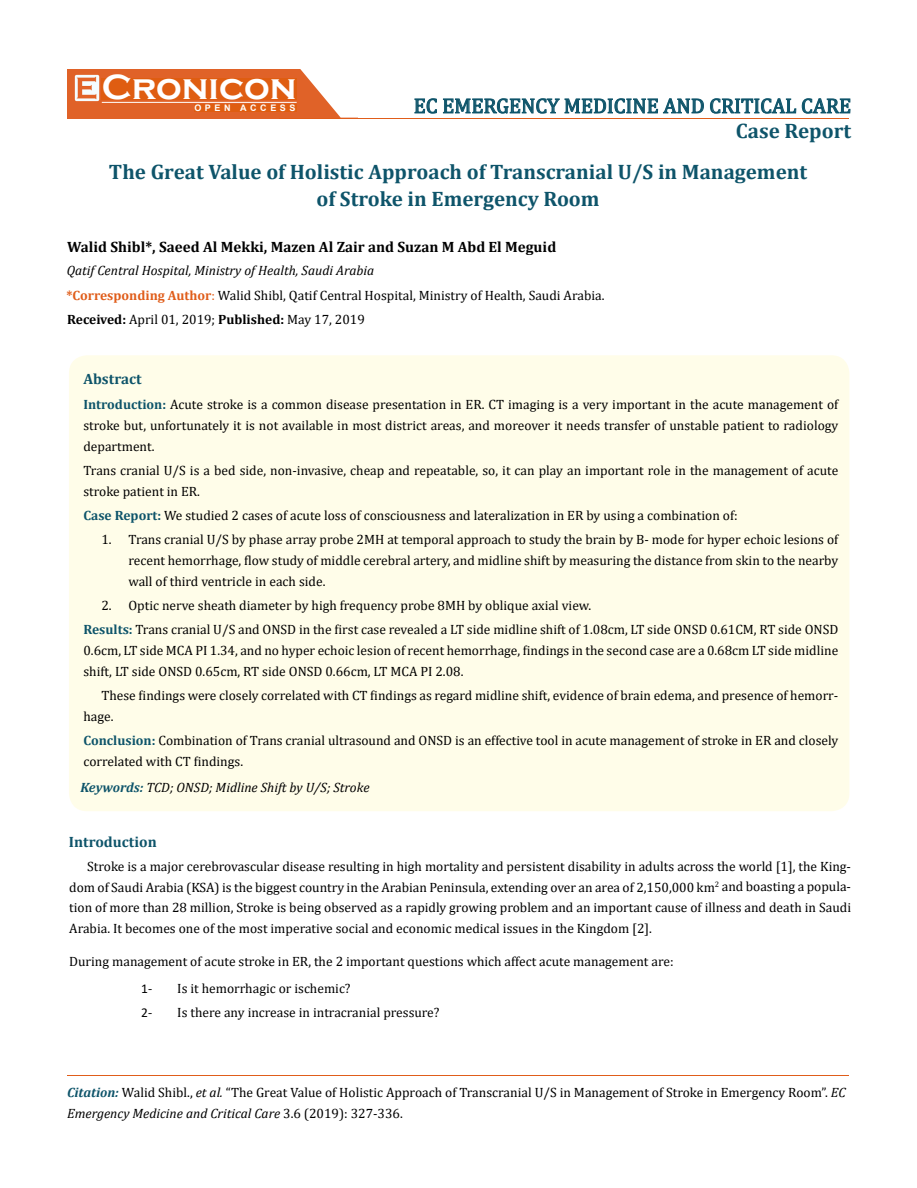
<style>
.page{position:relative;width:917px;height:1188px;background:#fff}
.page>*{position:absolute;margin:0;border:0;box-sizing:border-box;transform-origin:0 0}
.t1{font:700 36px "Copperplate Gothic";color:#fff}
.t2{font:700 21px/41.7px "Cambria";color:#0e546a}
.t3{font:21px "Cambria";color:#0e546a}
.t4{font:700 15px "Cambria";color:#000}
.t5{font:700 15px "Cambria";color:#0e546a}
.t6{font:13.5px/21px "Cambria";color:#000}
.t7{font:italic 13.5px "Cambria";color:#000}
.t8{font:13.5px "Calibri";color:#000}
.t9{font:700 9px "Arial";letter-spacing:.4em;color:#fff}
.s1{font-style:italic}
.s2{font-weight:700;color:#e05d1a}
.s3{color:#e05d1a}
.s4{font-weight:700}
.s5{font-weight:700;color:#0e546a}
.s6{font-weight:700;font-style:italic;color:#0e546a}
</style>
<div class="page">
<div style="left:67px;top:70px;width:290px;height:49px;background:#e06228"></div>
<svg style="left:300px;top:69px;width:58px;height:49px"></svg>
<img style="left:75px;top:75px;width:24px;height:26px">
<div style="left:102px;top:79px;width:195px;height:21px;background:#df5d11"></div>
<div style="left:194px;top:105px;width:103px;height:7px;background:#df5d11"></div>
<svg style="left:414px;top:98px;width:436px;height:16px"></svg>
<hr style="left:102px;top:102px;width:194px;height:1px;background:#fff">
<hr style="left:279px;top:118px;width:569px;height:1px;background:#e05d1a">
<hr style="left:67px;top:1076px;width:782px;height:1px;background:#e05d1a">
<div style="left:69px;top:355px;width:780px;height:456px;background:#fffde9;border-radius:18px"></div>
<h1 class="t1" style="left:102px;top:68px;width:196px">Cronicon</h1>
<p class="t9" style="left:194px;top:102px;width:103px">OPEN ACCESS</p>
<h2 class="t3" style="left:413px;top:93px;width:439px">EC EMERGENCY MEDICINE AND CRITICAL CARE</h2>
<h2 class="t2" style="left:109px;top:109px;width:743px;text-indent:627px">Case Report<br>The Great Value of Holistic Approach of Transcranial U/S in Management</h2>
<h2 class="t2" style="left:316px;top:178px;width:284px">of Stroke in Emergency Room</h2>
<p class="t4" style="left:67px;top:236px;width:490px">Walid Shibl*, Saeed Al Mekki, Mazen Al Zair and Suzan M Abd El Meguid</p>
<p class="t6" style="left:66px;top:257px;width:539px;line-height:25.8px"><span class="s1">Qatif Central Hospital, Ministry of Health, Saudi Arabia<br></span><span class="s2">*Corresponding Author</span><span class="s3">:</span> Walid Shibl, Qatif Central Hospital, Ministry of Health, Saudi Arabia.</p>
<p class="t6" style="left:67px;top:309px;width:299px"><span class="s4">Received:</span> April 01, 2019; <span class="s4">Published:</span> May 17, 2019</p>
<p class="t5" style="left:83px;top:368px;width:60px">Abstract</p>
<p class="t6" style="left:83px;top:393px;width:756px;text-align:justify"><span class="s5">Introduction:</span> Acute stroke is a common disease presentation in ER. CT imaging is a very important in the acute management of stroke but, unfortunately it is not available in most district areas, and moreover it needs transfer of unstable patient to radiology department.</p>
<p class="t6" style="left:83px;top:460px;width:756px">Trans cranial U/S is a bed side, non-invasive, cheap and repeatable, so, it can play an important role in the management of acute stroke patient in ER.</p>
<p class="t6" style="left:83px;top:505px;width:655px"><span class="s5">Case Report:</span> We studied 2 cases of acute loss of consciousness and lateralization in ER by using a combination of:</p>
<p class="t6" style="left:128px;top:529px;width:711px;text-align:justify;text-indent:-27px">1. Trans cranial U/S by phase array probe 2MH at temporal approach to study the brain by B- mode for hyper echoic lesions of recent hemorrhage, flow study of middle cerebral artery, and midline shift by measuring the distance from skin to the nearby wall of third ventricle in each side.</p>
<p class="t6" style="left:83px;top:593px;width:756px;line-height:24px;text-indent:18px">2. Optic nerve sheath diameter by high frequency probe 8MH by oblique axial view.<br><span class="s5">Results:</span> Trans cranial U/S and ONSD in the first case revealed a LT side midline shift of 1.08cm, LT side ONSD 0.61CM, RT side ONSD</p>
<p class="t6" style="left:83px;top:640px;width:756px">0.6cm, LT side MCA PI 1.34, and no hyper echoic lesion of recent hemorrhage, findings in the second case are a 0.68cm LT side midline shift, LT side ONSD 0.65cm, RT side ONSD 0.66cm, LT MCA PI 2.08.</p>
<p class="t6" style="left:83px;top:685px;width:756px;text-indent:18px">These findings were closely correlated with CT findings as regard midline shift, evidence of brain edema, and presence of hemorr&shy;hage.</p>
<p class="t6" style="left:83px;top:730px;width:756px"><span class="s5">Conclusion:</span> Combination of Trans cranial ultrasound and ONSD is an effective tool in acute management of stroke in ER and closely correlated with CT findings.</p>
<p class="t7" style="left:80px;top:778px;width:290px"><span class="s5">Keywords:</span> TCD; ONSD; Midline Shift by U/S; Stroke</p>
<p class="t5" style="left:69px;top:831px;width:89px">Introduction</p>
<p class="t6" style="left:69px;top:855px;width:783px;text-align:justify;text-indent:18px">Stroke is a major cerebrovascular disease resulting in high mortality and persistent disability in adults across the world [1], the King&shy;dom of Saudi Arabia (KSA) is the biggest country in the Arabian Peninsula, extending over an area of 2,150,000 km<sup>2</sup> and boasting a popula&shy;tion of more than 28 million, Stroke is being observed as a rapidly growing problem and an important cause of illness and death in Saudi Arabia. It becomes one of the most imperative social and economic medical issues in the Kingdom [2].</p>
<p class="t6" style="left:69px;top:951px;width:606px">During management of acute stroke in ER, the 2 important questions which affect acute management are:</p>
<p class="t8" style="left:141px;top:980px;width:12px">1-</p>
<p class="t6" style="left:177px;top:978px;width:175px">Is it hemorrhagic or ischemic?</p>
<p class="t8" style="left:141px;top:1004px;width:12px">2-</p>
<p class="t6" style="left:177px;top:1002px;width:264px">Is there any increase in intracranial pressure?</p>
<p class="t6" style="left:67px;top:1082px;width:780px"><span class="s6">Citation:</span> Walid Shibl., <span class="s1">et al.</span> “The Great Value of Holistic Approach of Transcranial U/S in Management of Stroke in Emergency Room”. <span class="s1">EC<br>Emergency Medicine and Critical Care</span> 3.6 (2019): 327-336.</p>
</div>
